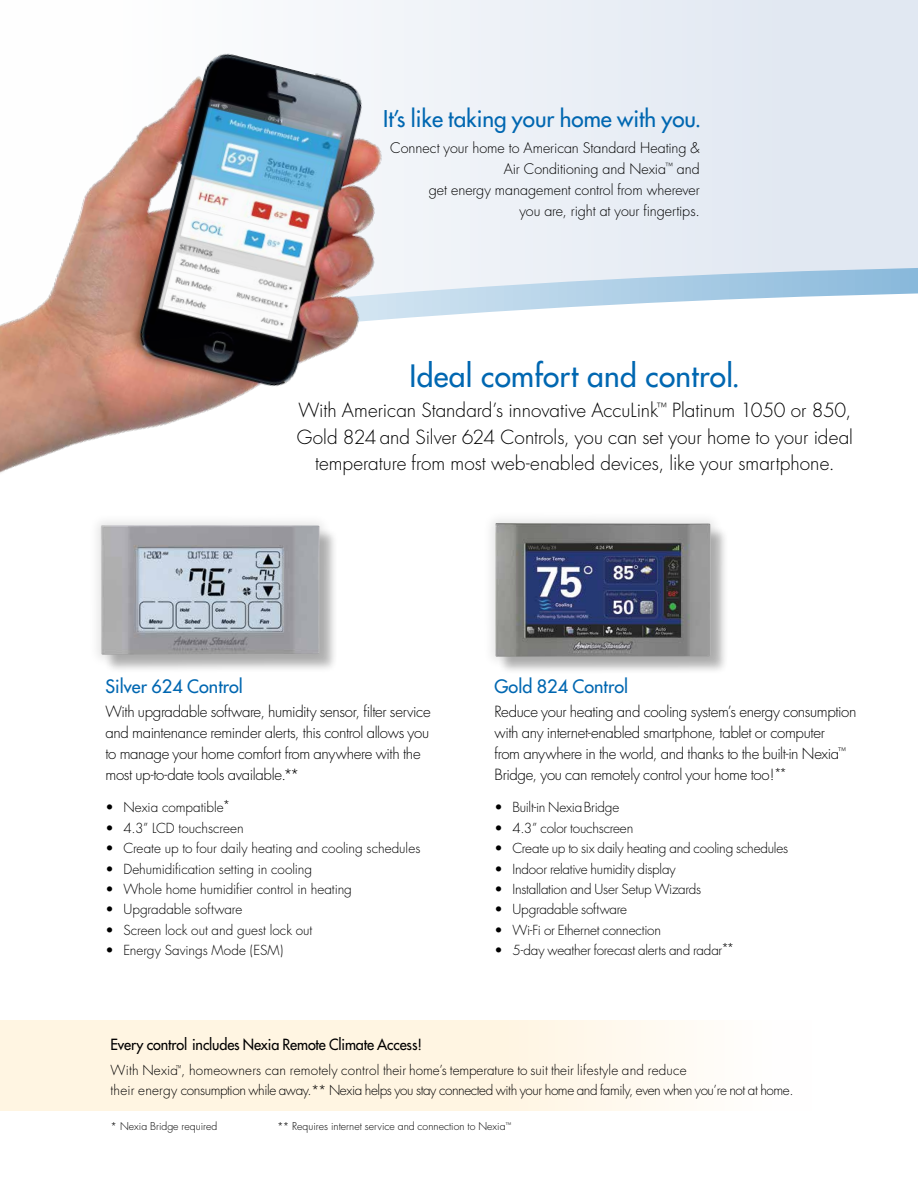
<style>
.page{position:relative;width:918px;height:1188px;background:#fff}
.page>*{position:absolute;margin:0;border:0;box-sizing:border-box;transform-origin:0 0}
.t1{font:500 30px "Futura Std";letter-spacing:.01em;color:#0067b1}
.t2{font:500 22.5px "Futura Std";color:#0067b1}
.t3{font:300 18.9px/26.2px "Futura";color:#000;text-align:center}
.t4{font:500 18px "Futura Std";letter-spacing:.005em;color:#0067b1}
.t5{font:300 15px/21px "Futura";letter-spacing:-.02em;color:#000}
.t6{font:500 15px "Futura Std";letter-spacing:-.01em;color:#000;scale:.96 1}
.t7{font:300 14.25px/21px "Futura";letter-spacing:-.005em;color:#000;text-align:right}
.t8{font:300 13.5px/19.5px "Futura";letter-spacing:-.01em;color:#000}
.t9{font:300 10.5px "Futura";color:#000}
</style>
<div class="page">
<svg style="left:425px;top:0;width:493px;height:248px;background:#e6ecf4"></svg>
<svg style="left:425px;top:248px;width:493px;height:69px"></svg>
<div style="left:0;top:1020px;width:812px;height:91px;background:linear-gradient(to right,#fff3db,#fffbf5)"></div>
<img style="left:0;top:0;width:425px;height:473px">
<div style="left:103px;top:528px;width:235px;height:145px;background:#000;opacity:.28"></div>
<div style="left:88px;top:512px;width:244px;height:156px;background:#000;opacity:.1"></div>
<img style="left:101px;top:525px;width:218px;height:130px">
<div style="left:497px;top:525px;width:232px;height:150px;background:#f7f7f7"></div>
<div style="left:482px;top:510px;width:241px;height:159px;background:#000;opacity:.1"></div>
<img style="left:495px;top:523px;width:216px;height:134px">
<h2 class="t2" style="left:383px;top:104px;width:320px">It’s like taking your home with you.</h2>
<p class="t7" style="left:390px;top:137px;width:311px">Connect your home to American Standard Heating &amp; Air Conditioning and Nexia<sup>™</sup> and<br>get energy management control from wherever<br>you are, right at your fingertips.</p>
<h1 class="t1" style="left:410px;top:357px;width:332px">Ideal comfort and control.</h1>
<h3 class="t3" style="left:297px;top:398px;width:558px">With American Standard’s innovative AccuLink<sup>™</sup> Platinum 1050 or 850,<br>Gold 824 and Silver 624 Controls, you can set your home to your ideal temperature from most web-enabled devices, like your smartphone.</h3>
<h3 class="t4" style="left:105px;top:675px;width:139px">Silver 624 Control</h3>
<p class="t5" style="left:105px;top:701px;width:327px">With upgradable software, humidity sensor, filter service and maintenance reminder alerts, this control allows you to manage your home comfort from anywhere with the most up-to-date tools available.**</p>
<p class="t8" style="left:105px;top:798px;width:126px">• Nexia compatible<sup>*</sup></p>
<p class="t8" style="left:105px;top:818px;width:140px">• 4.3” LCD touchscreen</p>
<p class="t8" style="left:105px;top:839px;width:316px">• Create up to four daily heating and cooling schedules</p>
<p class="t8" style="left:105px;top:859px;width:208px">• Dehumidification setting in cooling</p>
<p class="t8" style="left:105px;top:880px;width:248px">• Whole home humidifier control in heating</p>
<p class="t8" style="left:105px;top:900px;width:138px">• Upgradable software</p>
<p class="t8" style="left:105px;top:920px;width:209px">• Screen lock out and guest lock out</p>
<p class="t8" style="left:105px;top:941px;width:179px">• Energy Savings Mode (ESM)</p>
<h3 class="t4" style="left:494px;top:675px;width:135px">Gold 824 Control</h3>
<p class="t5" style="left:494px;top:701px;width:364px">Reduce your heating and cooling system’s energy consumption with any internet-enabled smartphone, tablet or computer<br>from anywhere in the world, and thanks to the built-in Nexia<sup>™ </sup>Bridge, you can remotely control your home too!<sup>**</sup></p>
<p class="t8" style="left:494px;top:798px;width:126px">• Built-in NexiaBridge</p>
<p class="t8" style="left:494px;top:818px;width:140px">• 4.3” color touchscreen</p>
<p class="t8" style="left:494px;top:839px;width:295px">• Create up to six daily heating and cooling schedules</p>
<p class="t8" style="left:494px;top:859px;width:183px">• Indoor relative humidity display</p>
<p class="t8" style="left:494px;top:880px;width:208px">• Installation and User Setup Wizards</p>
<p class="t8" style="left:495px;top:900px;width:134px">• Upgradable software</p>
<p class="t8" style="left:495px;top:920px;width:168px">• Wi-Fi or Ethernet connection</p>
<p class="t8" style="left:495px;top:941px;width:241px">• 5-day weather forecast alerts and radar<sup>**</sup></p>
<p class="t6" style="left:111px;top:1035px;width:326px">Every control includes Nexia Remote Climate Access!</p>
<p class="t8" style="left:111px;top:1061px;width:684px">With Nexia<sup>™</sup>, homeowners can remotely control their home’s temperature to suit their lifestyle and reduce<br>their energy consumption while away.** Nexia helps you stay connected with your home and family, even when you’re not at home.</p>
<p class="t9" style="left:111px;top:1120px;width:108px">* Nexia Bridge required</p>
<p class="t9" style="left:277px;top:1120px;width:236px">** Requires internet service and connection to Nexia<sup>™</sup></p>
</div>
